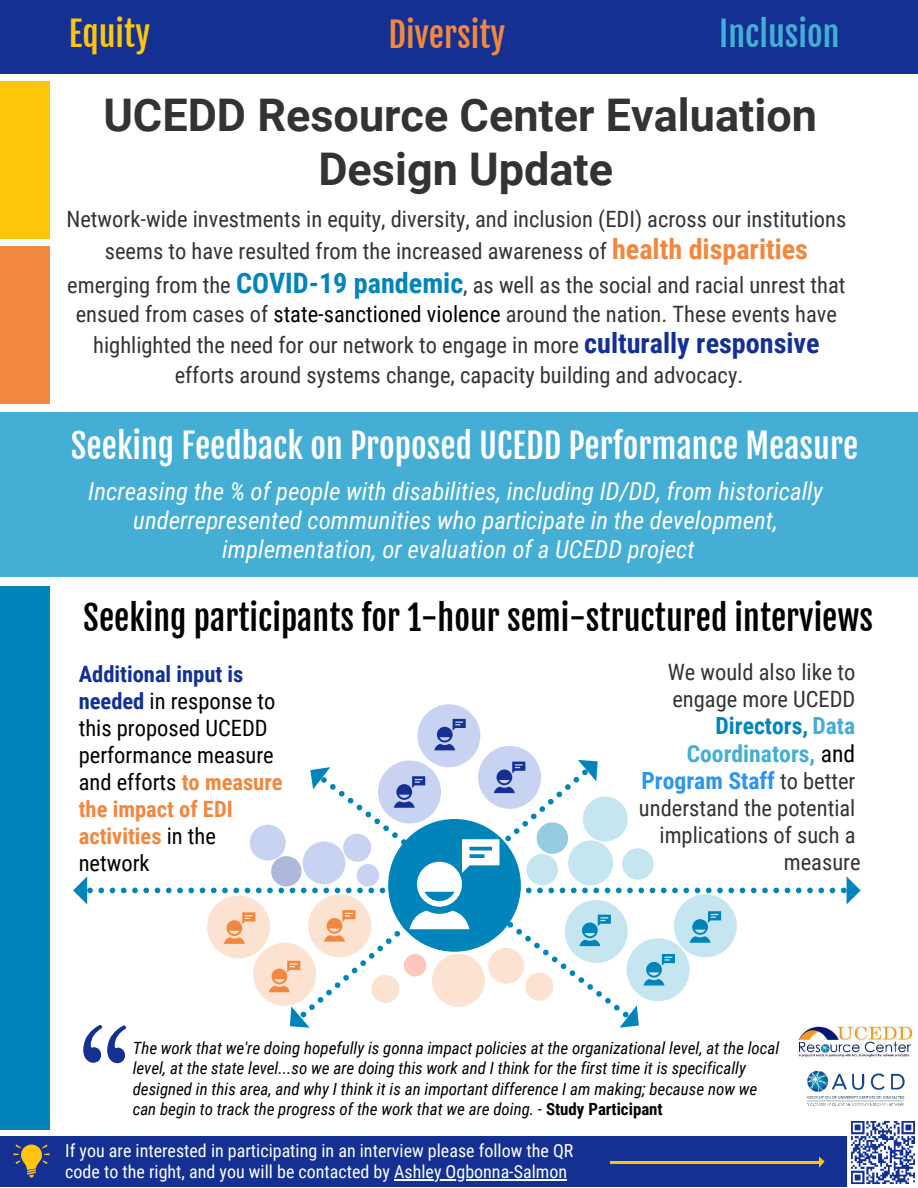
<style>
.page{position:relative;width:918px;height:1188px;background:#fff}
.page>*{position:absolute;margin:0;border:0;box-sizing:border-box;transform-origin:0 0}
.t1{font:700 45px/54px "Roboto";color:#333;text-align:center}
.t2{font:33.75px "Fjalla One";color:#000}
.t3{font:33.75px "Fjalla One";color:#fff}
.t4{font:33.75px "Fjalla One";color:#f2873f}
.t5{font:33.75px "Fjalla One";color:#44aed4}
.t6{font:33.75px "Fjalla One";color:#fdc60b}
.t7{font:italic 24.75px/29.2px "Roboto Condensed";color:#fff;text-align:center}
.t8{font:700 23.7px/27.6px "Roboto Condensed";color:#44aed4;text-align:right}
.t9{font:22.5px/27px "Roboto Condensed";color:#333;text-align:center}
.t10{font:22.5px/27px "Roboto Condensed";color:#000}
.t11{font:18px/21.3px "Roboto Condensed";color:#fff}
.t12{font:italic 16.8px/20.2px "Roboto Condensed";color:#000}
.s1{font-weight:700;font-size:28.2px;color:#f2873f}
.s2{font-weight:700;font-size:28.2px;color:#0084ba}
.s3{color:#000}
.s4{font-weight:700;font-size:28.2px;color:#133092}
.s5{color:#0084ba}
.s6{font-weight:400;color:#000}
.s7{color:#2d95ec}
.s8{font-weight:400;font-size:22.5px;color:#333}
.s9{font-weight:700;color:#133092}
.s10{font-weight:700;color:#f2873f}
.s11{font-style:normal}
.s12{font-weight:700;font-style:normal}
</style>
<div class="page">
<svg style="left:73px;top:876px;width:31px;height:28px"></svg>
<svg style="left:110px;top:888px;width:5px;height:5px"></svg>
<svg style="left:121px;top:888px;width:28px;height:5px"></svg>
<svg style="left:155px;top:888px;width:5px;height:5px"></svg>
<svg style="left:166px;top:888px;width:28px;height:5px"></svg>
<svg style="left:200px;top:888px;width:5px;height:5px"></svg>
<svg style="left:740px;top:888px;width:5px;height:5px"></svg>
<svg style="left:751px;top:888px;width:28px;height:5px"></svg>
<svg style="left:785px;top:888px;width:5px;height:5px"></svg>
<svg style="left:796px;top:888px;width:28px;height:5px"></svg>
<svg style="left:830px;top:888px;width:5px;height:5px"></svg>
<svg style="left:841px;top:876px;width:20px;height:28px"></svg>
<div style="left:0;top:0;width:918px;height:73px;background:#133092"></div>
<div style="left:0;top:413px;width:918px;height:164px;background:#44aed4"></div>
<div style="left:0;top:586px;width:50px;height:543px;background:#0084ba"></div>
<div style="left:0;top:1136px;width:918px;height:51px;background:#133092"></div>
<div style="left:0;top:246px;width:50px;height:158px;background:#f2873f"></div>
<div style="left:0;top:81px;width:50px;height:157px;background:#fdc60b"></div>
<svg style="left:83px;top:1025px;width:43px;height:38px"></svg>
<div style="left:417px;top:704px;width:63px;height:63px;background:#c8d3f2;border-radius:50%"></div>
<svg style="left:434px;top:719px;width:32px;height:31px"></svg>
<div style="left:478px;top:746px;width:63px;height:63px;background:#c8d3f2;border-radius:50%"></div>
<div style="left:207px;top:895px;width:63px;height:63px;background:#fbe2d1;border-radius:50%"></div>
<svg style="left:211px;top:760px;width:523px;height:268px"></svg>
<div style="left:583px;top:796px;width:45px;height:45px;background:#c5e6f1;border-radius:50%"></div>
<div style="left:622px;top:848px;width:32px;height:32px;background:#c5e6f1;border-radius:50%"></div>
<div style="left:371px;top:975px;width:28px;height:28px;background:#fbe2d1;border-radius:50%"></div>
<div style="left:488px;top:948px;width:36px;height:36px;background:#fbe2d1;border-radius:50%"></div>
<div style="left:357px;top:864px;width:22px;height:22px;background:#c8d3f2;border-radius:50%"></div>
<div style="left:250px;top:825px;width:36px;height:36px;background:#c8d3f2;border-radius:50%"></div>
<hr style="left:394px;top:1179px;width:173px;height:1px;background:#fff">
<svg style="left:14px;top:1144px;width:36px;height:34px"></svg>
<svg style="left:819px;top:1156px;width:6px;height:12px"></svg>
<hr style="left:611px;top:1161px;width:208px;height:2px;background:#fdc60b">
<img style="left:796px;top:1026px;width:117px;height:33px">
<img style="left:806px;top:1070px;width:99px;height:36px">
<img style="left:847px;top:1121px;width:71px;height:66px">
<h2 class="t6" style="left:69px;top:13px;width:83px">Equity</h2>
<h2 class="t4" style="left:389px;top:14px;width:118px">Diversity</h2>
<h2 class="t5" style="left:719px;top:13px;width:122px">Inclusion</h2>
<h1 class="t1" style="left:103px;top:86px;width:715px">UCEDD Resource Center Evaluation<br>Design Update</h1>
<p class="t9" style="left:67px;top:203px;width:781px;line-height:31.5px">Network-wide investments in equity, diversity, and inclusion (EDI) across our institutions seems to have resulted from the increased awareness of <span class="s1">health disparities</span></p>
<p class="t9" style="left:67px;top:269px;width:780px;line-height:29.2px">emerging from the <span class="s2">COVID-19 pandemic</span>, as well as the social and racial unrest that ensued from cases of <span class="s3">state-sanctioned violence</span> around the nation. These events have</p>
<p class="t9" style="left:93px;top:330px;width:728px;line-height:29.2px">highlighted the need for our network to engage in more <span class="s4">culturally responsive </span>efforts around systems change, capacity building and advocacy.</p>
<h2 class="t3" style="left:71px;top:425px;width:789px">Seeking Feedback on Proposed UCEDD Performance Measure</h2>
<p class="t7" style="left:88px;top:475px;width:736px">Increasing the % of people with disabilities, including ID/DD, from historically underrepresented communities who participate in the development, implementation, or evaluation of a UCEDD project</p>
<h2 class="t2" style="left:83px;top:597px;width:791px">Seeking participants for 1-hour semi-structured interviews</h2>
<p class="t9" style="left:668px;top:657px;width:189px;text-align:left">We would also like to engage more UCEDD</p>
<p class="t8" style="left:641px;top:710px;width:215px"><span class="s5">Directors,</span> Data<br>Coordinators, <span class="s6">and<br></span><span class="s7">Program Staff</span> <span class="s8">to better</span></p>
<p class="t9" style="left:639px;top:793px;width:223px;text-align:right">understand the potential implications of such a measure</p>
<p class="t10" style="left:79px;top:659px;width:205px"><span class="s9">Additional input is needed</span> in response to this proposed UCEDD performance measure and efforts <span class="s10">to measure the impact of EDI activities</span> in the network</p>
<p class="t12" style="left:133px;top:1037px;width:648px">The work that we're doing hopefully is gonna impact policies at the organizational level, at the local level, at the state level...so we are doing this work and I think for the first time it is specifically designed in this area, and why I think it is an important difference I am making; because now we can begin to track the progress of the work that we are doing. <span class="s11">-</span> <span class="s12">Study Participant</span></p>
<p class="t11" style="left:65px;top:1139px;width:510px">If you are interested in participating in an interview please follow the QR code to the right, and you will be contacted by Ashley Ogbonna-Salmon</p>
</div>
